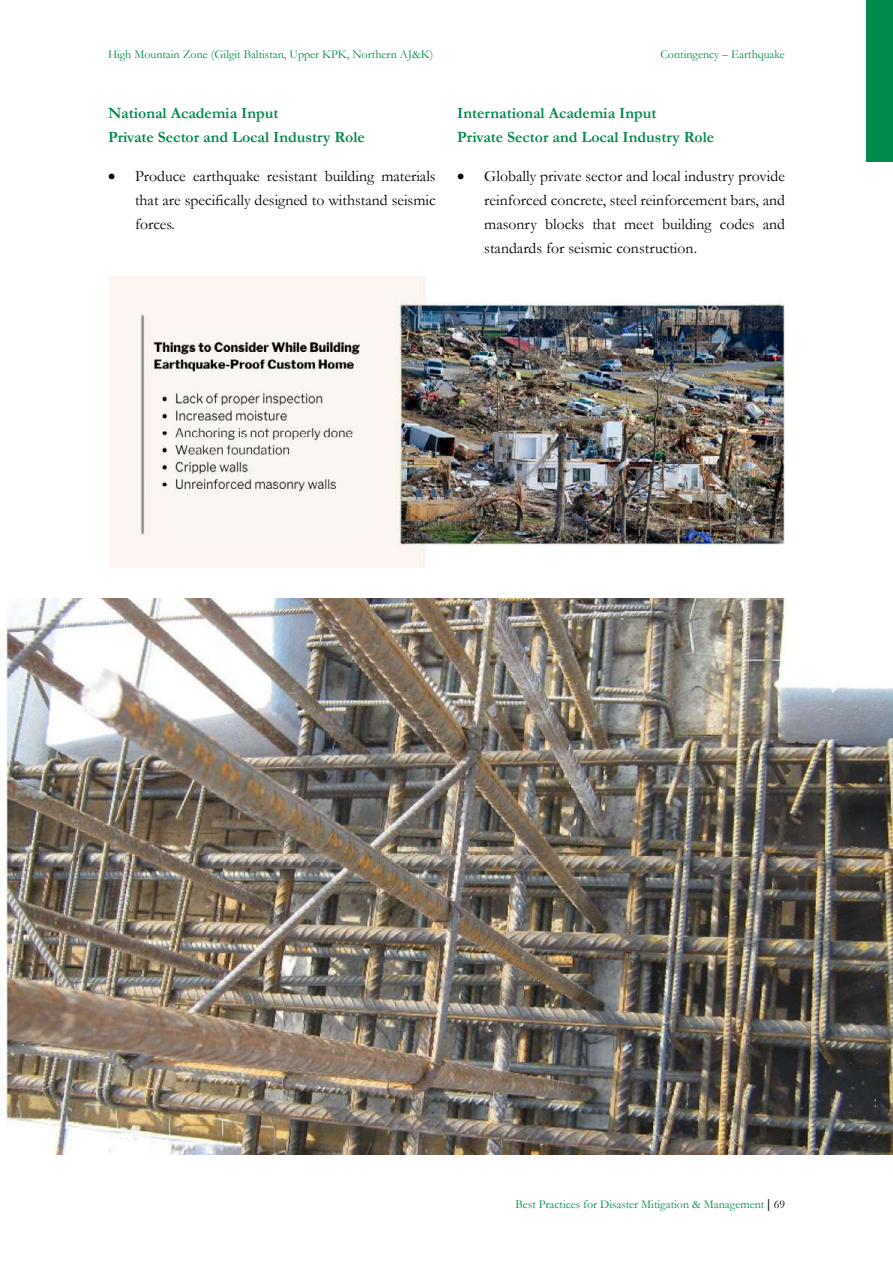
<style>
.page{position:relative;width:893px;height:1263px;background:#fff}
.page>*{position:absolute;margin:0;border:0;box-sizing:border-box;transform-origin:0 0}
.t1{font:15.75px/24px "Garamond";color:#000;text-align:justify}
.t2{font:700 15.75px/24px "Garamond";color:#008a4b}
.t3{font:12px "Garamond";color:#008a4b}
.s1{font-family:"Helvetica";color:#000}
.s2{color:#000}
</style>
<div class="page">
<div style="left:866px;top:0;width:27px;height:162px;background:#008a4b"></div>
<img style="left:109px;top:276px;width:675px;height:291px">
<img style="left:0;top:599px;width:893px;height:556px">
<p class="t3" style="left:108px;top:46px;width:327px">High Mountain Zone (Gilgit Baltistan, Upper KPK, Northern AJ&amp;K)</p>
<p class="t2" style="left:108px;top:101px;width:258px">National Academia Input<br>Private Sector and Local Industry Role</p>
<p class="t1" style="left:135px;top:164px;width:302px;text-indent:-27px">• Produce earthquake resistant building materials that are specifically designed to withstand seismic forces.</p>
<p class="t3" style="left:660px;top:46px;width:126px">Contingency – Earthquake</p>
<p class="t2" style="left:457px;top:101px;width:258px">International Academia Input<br>Private Sector and Local Industry Role</p>
<p class="t1" style="left:484px;top:164px;width:302px;text-indent:-27px">• Globally private sector and local industry provide reinforced concrete, steel reinforcement bars, and masonry blocks that meet building codes and standards for seismic construction.</p>
<p class="t3" style="left:516px;top:1196px;width:271px">Best Practices for Disaster Mitigation &amp; Management <span class="s1">|</span> <span class="s2">69</span></p>
</div>
